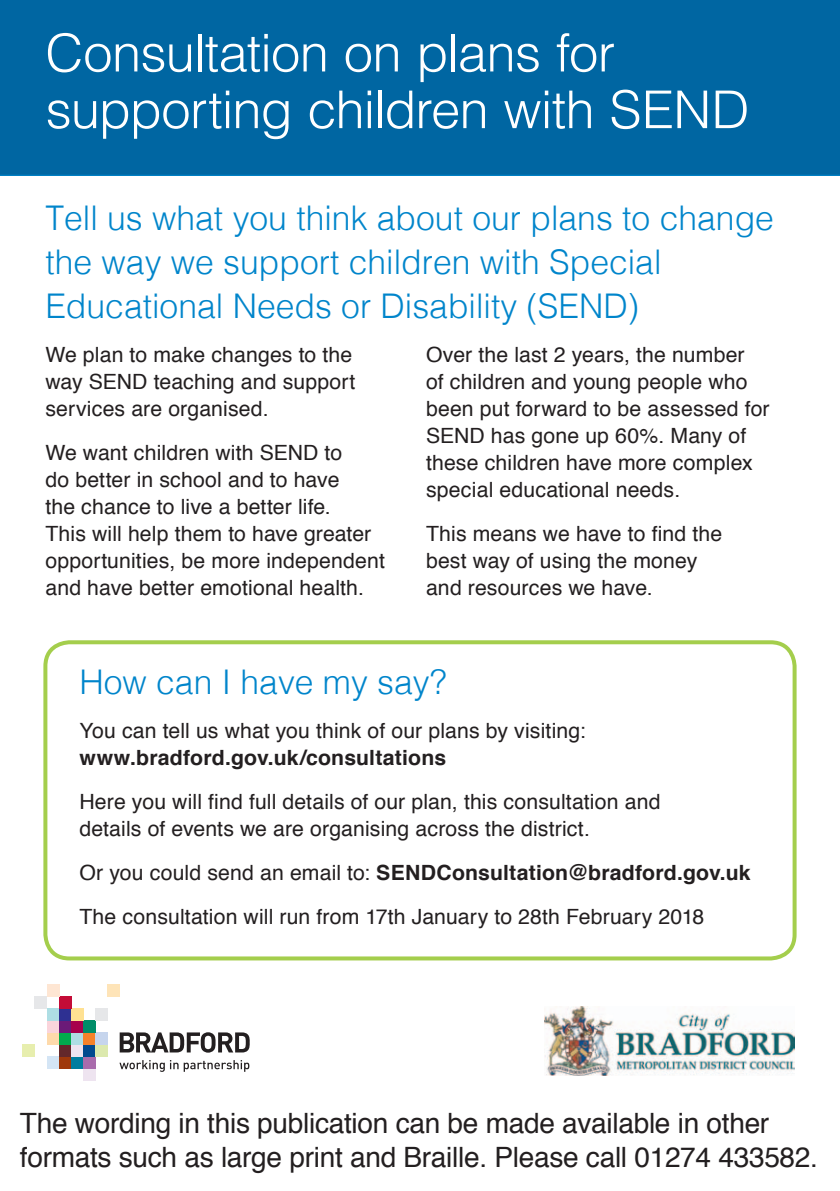
<style>
.page{position:relative;width:840px;height:1191px;background:#fff}
.page>*{position:absolute;margin:0;border:0;box-sizing:border-box;transform-origin:0 0}
.t1{font:300 52.2px/56.6px "Helvetica";letter-spacing:-.02em;color:#fff}
.t2{font:300 34px/44px "Helvetica";color:#0085cb}
.t3{font:28px/34px "Helvetica";letter-spacing:-.01em;color:#231f20}
.body_text{font:21px/27px "Helvetica";letter-spacing:.005em;color:#231f20}
.body_text-2{font:700 21px "Helvetica";letter-spacing:.01em;color:#231f20}
.s1{font-weight:700}
.s2{font-weight:400}
</style>
<div class="page">
<div style="left:43px;top:640px;width:753px;height:320px;border:4px solid #a4ce4c;border-radius:24px"></div>
<div style="left:83px;top:1068px;width:12px;height:13px;background:#eee4f0"></div>
<div style="left:47px;top:1056px;width:12px;height:12px;background:#d4e5f5"></div>
<div style="left:59px;top:1056px;width:12px;height:12px;background:#9f380b"></div>
<div style="left:71px;top:1056px;width:12px;height:12px;background:#007d9f"></div>
<div style="left:83px;top:1056px;width:12px;height:12px;background:#a96bac"></div>
<div style="left:23px;top:1044px;width:12px;height:12px;background:#e7eeae"></div>
<div style="left:59px;top:1044px;width:12px;height:12px;background:#64282b"></div>
<div style="left:71px;top:1044px;width:12px;height:12px;background:#eee4f0"></div>
<div style="left:83px;top:1044px;width:12px;height:12px;background:#01498e"></div>
<div style="left:95px;top:1044px;width:12px;height:12px;background:#dce9ae"></div>
<div style="left:47px;top:1032px;width:12px;height:12px;background:#fedaab"></div>
<div style="left:59px;top:1032px;width:12px;height:12px;background:#00ab4d"></div>
<div style="left:71px;top:1032px;width:12px;height:12px;background:#aedee4"></div>
<div style="left:83px;top:1032px;width:12px;height:12px;background:#f58229"></div>
<div style="left:95px;top:1032px;width:12px;height:12px;background:#c6d5ed"></div>
<div style="left:47px;top:1020px;width:12px;height:12px;background:#fad4db"></div>
<div style="left:59px;top:1020px;width:12px;height:12px;background:#6b1a78"></div>
<div style="left:71px;top:1020px;width:12px;height:12px;background:#a7014c"></div>
<div style="left:83px;top:1020px;width:12px;height:12px;background:#008d68"></div>
<div style="left:47px;top:1008px;width:12px;height:12px;background:#aedee4"></div>
<div style="left:59px;top:1008px;width:12px;height:12px;background:#2e3092"></div>
<div style="left:71px;top:1008px;width:12px;height:12px;background:#ffe192"></div>
<div style="left:95px;top:1008px;width:12px;height:12px;background:#e6e7e9"></div>
<div style="left:35px;top:996px;width:12px;height:12px;background:#e6e7e9"></div>
<div style="left:59px;top:996px;width:12px;height:12px;background:#c40c37"></div>
<div style="left:47px;top:984px;width:12px;height:12px;background:#fee6d3"></div>
<div style="left:107px;top:984px;width:13px;height:12px;background:#fee4b8"></div>
<svg style="left:120px;top:1032px;width:130px;height:20px"></svg>
<svg style="left:119px;top:1060px;width:130px;height:11px"></svg>
<img style="left:544px;top:1006px;width:250px;height:69px">
<div style="left:0;top:0;width:839px;height:176px;background:#0066a2"></div>
<p class="t1" style="left:45px;top:21px;width:705px">Consultation on plans for supporting children with SEND</p>
<p class="t2" style="left:45px;top:193px;width:729px">Tell us what you think about our plans to change the way we support children with Special<br>Educational Needs or Disability (SEND)</p>
<p class="body_text" style="left:45px;top:341px;width:311px">We plan to make changes to the way SEND teaching and support services are organised.</p>
<p class="body_text" style="left:45px;top:439px;width:341px">We want children with SEND to<br>do better in school and to have<br>the chance to live a better life.<br>This will help them to have greater opportunities, be more independent and have better emotional health.</p>
<p class="body_text" style="left:426px;top:341px;width:345px">Over the last 2 years, the number<br>of children and young people who been put forward to be assessed for<br>SEND has gone up 60%. Many of these children have more complex special educational needs.</p>
<p class="body_text" style="left:426px;top:520px;width:298px">This means we have to find the best way of using the money and resources we have.</p>
<p class="t2" style="left:79px;top:657px;width:368px">How can I have my say?</p>
<p class="body_text" style="left:79px;top:717px;width:507px">You can tell us what you think of our plans by visiting: <span class="s1">www.bradford.gov.uk/consultations</span></p>
<p class="body_text" style="left:79px;top:788px;width:582px">Here you will find full details of our plan, this consultation and details of events we are organising across the district.</p>
<p class="body_text-2" style="left:79px;top:855px;width:672px"><span class="s2">Or you could send an email to:</span> SENDConsultation@bradford.gov.uk</p>
<p class="body_text" style="left:79px;top:903px;width:626px">The consultation will run from 17th January to 28th February 2018</p>
<p class="t3" style="left:20px;top:1107px;width:799px">The wording in this publication can be made available in other formats such as large print and Braille. Please call 01274 433582.</p>
</div>
